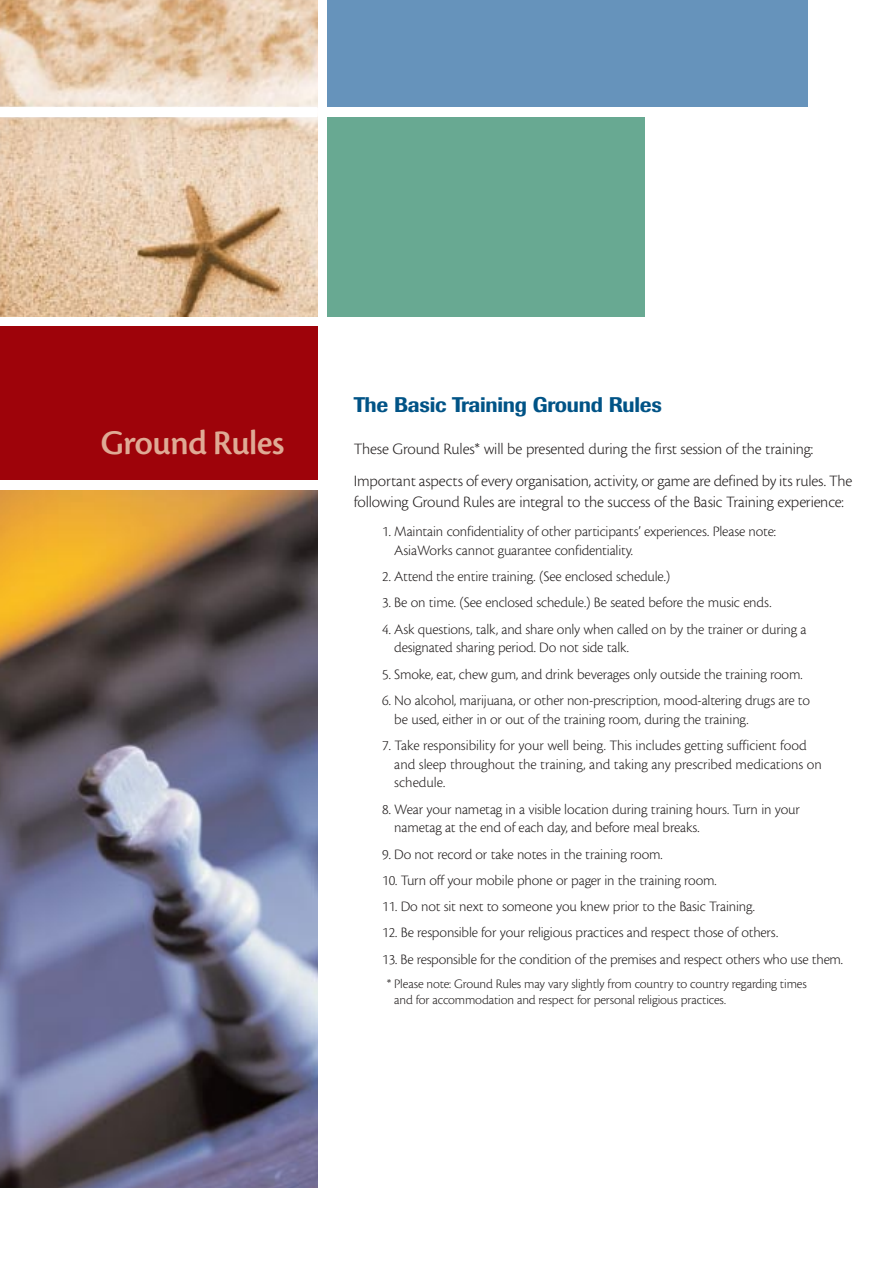
<style>
.page{position:relative;width:891px;height:1269px;background:#fff}
.page>*{position:absolute;margin:0;border:0;box-sizing:border-box;transform-origin:0 0}
.t1{font:36px "Cronos MM 574 72";letter-spacing:-.01em;color:#dfaa95}
.t2{font:500 21px "Imago";letter-spacing:-.01em;color:#005386}
.t3{font:16.5px/31.5px "Cronos MM 250 11";letter-spacing:-.01em;color:#231f1f}
.t4{font:15px/18.8px "Cronos MM 250 11";letter-spacing:-.01em;color:#231f1f}
.t5{font:13.5px/16.5px "Cronos MM 250 11";letter-spacing:-.01em;color:#231f1f}
</style>
<div class="page">
<img style="left:0;top:0;width:317px;height:316px">
<div style="left:0;top:326px;width:317px;height:153px;background:#9e030a"></div>
<div style="left:327px;top:0;width:481px;height:107px;background:#6693bb"></div>
<div style="left:0;top:107px;width:317px;height:10px;background:#fff"></div>
<img style="left:0;top:490px;width:317px;height:698px">
<div style="left:327px;top:117px;width:318px;height:199px;background:#68a992"></div>
<h1 class="t1" style="left:101px;top:429px;width:185px">Ground Rules</h1>
<h2 class="t2" style="left:354px;top:397px;width:310px">The Basic Training Ground Rules</h2>
<p class="t3" style="left:354px;top:435px;width:500px">These Ground Rules* will be presented during the first session of the training:<br>Important aspects of every organisation, activity, or game are defined by its rules. The</p>
<p class="t3" style="left:354px;top:487px;width:491px">following Ground Rules are integral to the success of the Basic Training experience:</p>
<p class="t4" style="left:394px;top:523px;width:383px;text-indent:-12px">1. Maintain confidentiality of other participants’ experiences. Please note:<br>AsiaWorks cannot guarantee confidentiality.</p>
<p class="t4" style="left:382px;top:568px;width:289px">2. Attend the entire training. (See enclosed schedule.)</p>
<p class="t4" style="left:382px;top:594px;width:391px">3. Be on time. (See enclosed schedule.) Be seated before the music ends.</p>
<p class="t4" style="left:394px;top:621px;width:414px;text-indent:-12px">4. Ask questions, talk, and share only when called on by the trainer or during a designated sharing period. Do not side talk.</p>
<p class="t4" style="left:382px;top:666px;width:422px">5. Smoke, eat, chew gum, and drink beverages only outside the training room.</p>
<p class="t4" style="left:394px;top:692px;width:417px;text-indent:-12px">6. No alcohol, marijuana, or other non-prescription, mood-altering drugs are to be used, either in or out of the training room, during the training.</p>
<p class="t4" style="left:394px;top:737px;width:429px;text-indent:-12px">7. Take responsibility for your well being. This includes getting sufficient food and sleep throughout the training, and taking any prescribed medications on schedule.</p>
<p class="t4" style="left:394px;top:801px;width:407px;text-indent:-12px">8. Wear your nametag in a visible location during training hours. Turn in your nametag at the end of each day, and before meal breaks.</p>
<p class="t4" style="left:382px;top:846px;width:282px">9. Do not record or take notes in the training room.</p>
<p class="t4" style="left:382px;top:872px;width:336px">10. Turn off your mobile phone or pager in the training room.</p>
<p class="t4" style="left:382px;top:898px;width:374px">11. Do not sit next to someone you knew prior to the Basic Training.</p>
<p class="t4" style="left:382px;top:924px;width:397px">12. Be responsible for your religious practices and respect those of others.</p>
<p class="t4" style="left:382px;top:951px;width:462px">13. Be responsible for the condition of the premises and respect others who use them.</p>
<p class="t5" style="left:394px;top:976px;width:414px;text-indent:-8px">* Please note: Ground Rules may vary slightly from country to country regarding times and for accommodation and respect for personal religious practices.</p>
</div>
